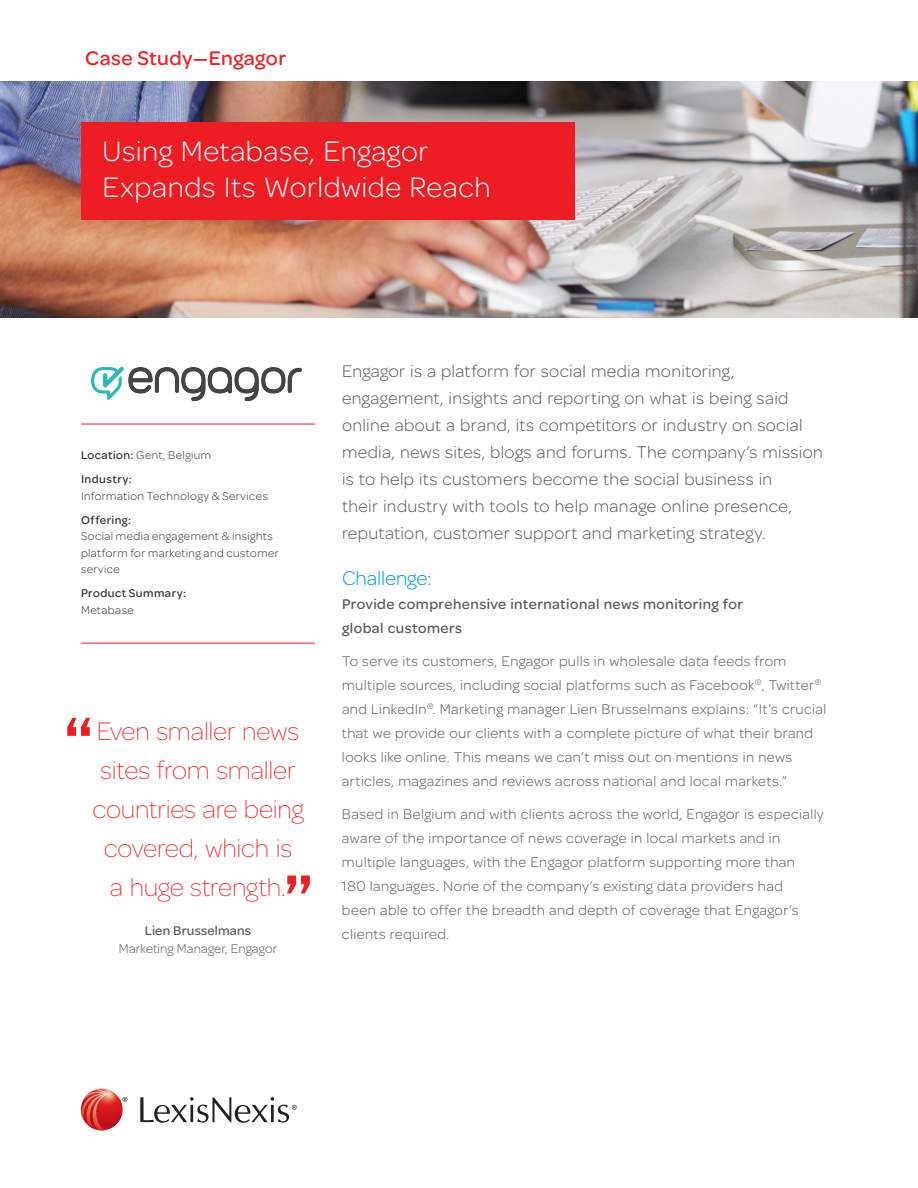
<style>
.page{position:relative;width:918px;height:1188px;background:#fff}
.page>*{position:absolute;margin:0;border:0;box-sizing:border-box;transform-origin:0 0}
.t1{font:74.25px "Trade Gothic Bold Cond Twenty";color:#ee1d23}
.BodyCopy{font:300 30px/36px "Omnes";letter-spacing:.02em;color:#fff}
.PullQuote{font:200 27px/39px "Omnes";letter-spacing:-.01em;color:#ee1d23;text-align:center}
.t2{font:500 21px "Omnes";letter-spacing:.02em;color:#ee1d23}
.subhead{font:300 21px "Omnes";letter-spacing:-.005em;color:#009cda}
.Intro{font:300 18px/27px "Omnes";letter-spacing:.02em;color:#57585a}
.BodyCopy-2{font:300 15px/24px "Omnes";letter-spacing:.03em;color:#57585a}
.Intro-2{font:500 15px/24px "Omnes";letter-spacing:.03em;color:#57585a}
.Attribution{font:300 13.5px/18px "Omnes";letter-spacing:.005em;color:#57585a;text-align:center}
.t3{font:300 12px/16.5px "Omnes";letter-spacing:.035em;color:#312f30}
.t4{font:500 12px/16.5px "Omnes";letter-spacing:.04em;color:#312f30}
.s1{font-weight:500}
.s2{font-weight:300}
</style>
<div class="page">
<img style="left:0;top:81px;width:918px;height:237px">
<hr style="left:81px;top:424px;width:234px;height:1px;background:#ee1d23">
<hr style="left:81px;top:643px;width:234px;height:1px;background:#ee1d23">
<div style="left:82px;top:122px;width:493px;height:98px;background:#ee1d23"></div>
<img style="left:91px;top:366px;width:211px;height:36px">
<svg style="left:123px;top:1097px;width:4px;height:5px"></svg>
<svg style="left:140px;top:1097px;width:157px;height:26px"></svg>
<svg style="left:81px;top:1089px;width:42px;height:41px"></svg>
<svg style="left:81px;top:1089px;width:34px;height:41px"></svg>
<p class="t2" style="left:85px;top:43px;width:202px">Case Study—Engagor</p>
<p class="BodyCopy" style="left:103px;top:133px;width:390px">Using Metabase, Engagor<br>Expands Its Worldwide Reach</p>
<p class="t3" style="left:81px;top:447px;width:132px"><span class="s1">Location:</span> Gent, Belgium</p>
<p class="t3" style="left:81px;top:471px;width:189px"><span class="s1">Industry:<br></span>Information Technology &amp; Services</p>
<p class="t3" style="left:81px;top:511px;width:199px"><span class="s1">Offering:<br></span>Social media engagement &amp; insights platform for marketing and customer service</p>
<p class="t4" style="left:81px;top:585px;width:107px">Product Summary:<br><span class="s2">Metabase</span></p>
<p class="t1" style="left:62px;top:701px;width:34px">“</p>
<p class="PullQuote" style="left:93px;top:711px;width:212px">Even smaller news sites from smaller countries are being covered, which is<br>a huge strength.</p>
<p class="Attribution" style="left:119px;top:921px;width:160px"><span class="s1">Lien Brusselmans<br></span>Marketing Manager, Engagor</p>
<p class="t1" style="left:282px;top:858px;width:34px">”</p>
<p class="Intro" style="left:342px;top:357px;width:482px">Engagor is a platform for social media monitoring, engagement, insights and reporting on what is being said online about a brand, its competitors or industry on social media, news sites, blogs and forums. The company’s mission is to help its customers become the social business in<br>their industry with tools to help manage online presence, reputation, customer support and marketing strategy.</p>
<p class="subhead" style="left:342px;top:564px;width:91px">Challenge:</p>
<p class="Intro-2" style="left:342px;top:591px;width:403px">Provide comprehensive international news monitoring for global customers</p>
<p class="BodyCopy-2" style="left:342px;top:649px;width:486px">To serve its customers, Engagor pulls in wholesale data feeds from multiple sources, including social platforms such as Facebook<sup>®</sup>, Twitter<sup>® </sup>and LinkedIn<sup>®</sup>. Marketing manager Lien Brusselmans explains: “It’s crucial that we provide our clients with a complete picture of what their brand looks like online. This means we can’t miss out on mentions in news articles, magazines and reviews across national and local markets.”</p>
<p class="BodyCopy-2" style="left:342px;top:801px;width:483px">Based in Belgium and with clients across the world, Engagor is especially aware of the importance of news coverage in local markets and in multiple languages, with the Engagor platform supporting more than<br>180 languages. None of the company’s existing data providers had<br>been able to offer the breadth and depth of coverage that Engagor’s clients required.</p>
</div>
